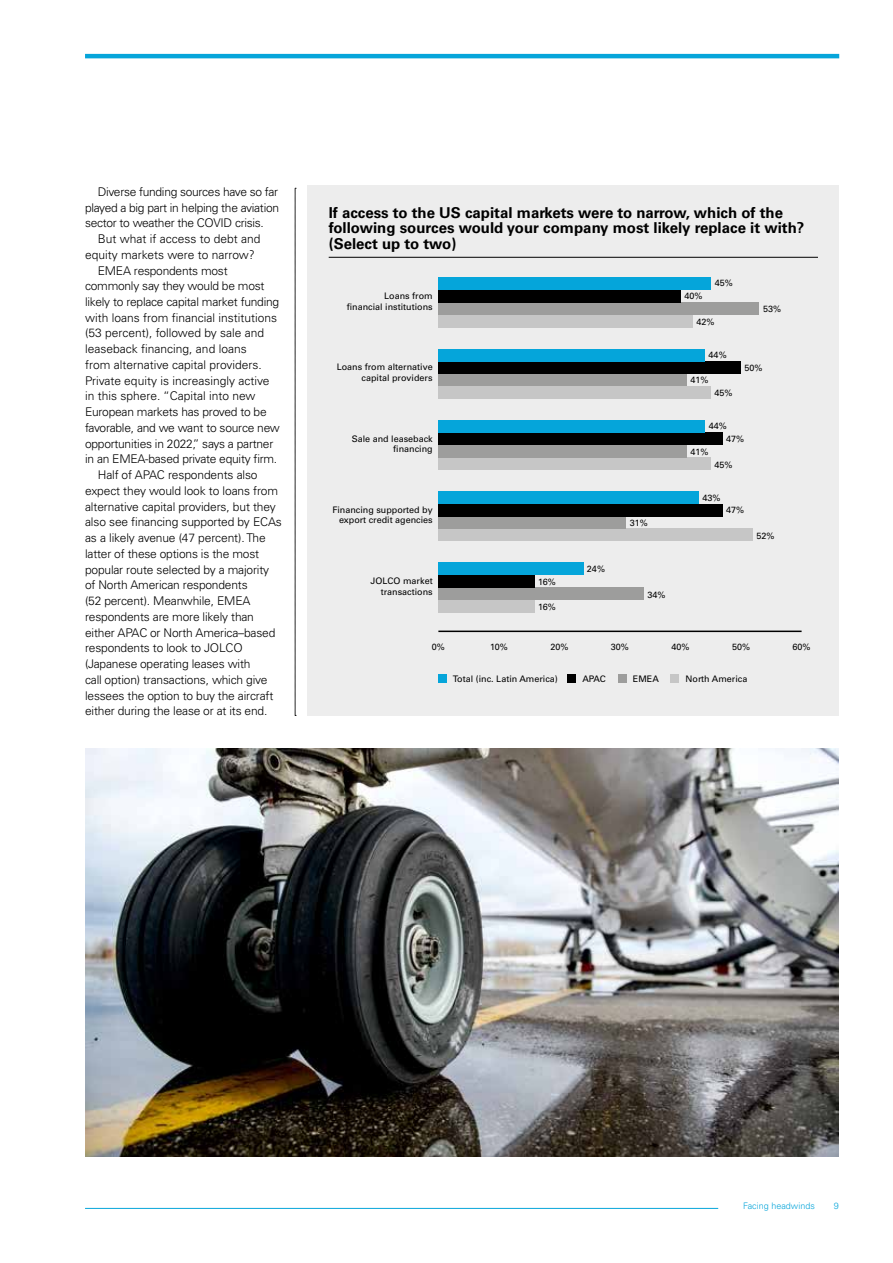
<style>
.page{position:relative;width:893px;height:1263px;background:#fff}
.page>*{position:absolute;margin:0;border:0;box-sizing:border-box;transform-origin:0 0}
.t1{font:700 15px/15.8px "Univers LT Pro 65";color:#000}
.t2{font:300 12px "Univers LT Pro 45";letter-spacing:-.015em;color:#000}
.t3{font:9px/10.8px "Univers LT Pro 55 Roman";color:#000;text-align:right}
.t4{font:300 9px "Univers LT Pro 45";color:#06a5da}
</style>
<div class="page">
<hr style="left:85px;top:1208px;width:633px;height:1px;background:#06a5da">
<hr style="left:85px;top:54px;width:754px;height:4px;background:#06a5da">
<img style="left:85px;top:748px;width:754px;height:409px">
<div style="left:307px;top:185px;width:532px;height:531px;background:#ededed"></div>
<hr style="left:329px;top:257px;width:489px;height:1px;background:#000">
<svg style="left:295px;top:188px;width:1px;height:528px"></svg>
<div style="left:438px;top:674px;width:8px;height:9px;background:#05a5da"></div>
<div style="left:567px;top:674px;width:9px;height:9px;background:#000"></div>
<div style="left:618px;top:674px;width:8px;height:9px;background:#9d9d9c"></div>
<div style="left:670px;top:674px;width:9px;height:9px;background:#c6c6c6"></div>
<hr style="left:438px;top:631px;width:364px;height:1px;background:#000">
<div style="left:438px;top:315px;width:255px;height:12px;background:#c6c6c6"></div>
<div style="left:438px;top:386px;width:273px;height:13px;background:#c6c6c6"></div>
<div style="left:438px;top:457px;width:273px;height:13px;background:#c6c6c6"></div>
<div style="left:438px;top:529px;width:315px;height:12px;background:#c6c6c6"></div>
<div style="left:438px;top:600px;width:97px;height:12px;background:#c6c6c6"></div>
<div style="left:438px;top:302px;width:321px;height:13px;background:#9d9d9c"></div>
<div style="left:438px;top:374px;width:249px;height:12px;background:#9d9d9c"></div>
<div style="left:438px;top:445px;width:249px;height:12px;background:#9d9d9c"></div>
<div style="left:438px;top:516px;width:188px;height:13px;background:#9d9d9c"></div>
<div style="left:438px;top:587px;width:206px;height:13px;background:#9d9d9c"></div>
<div style="left:438px;top:290px;width:242px;height:12px;background:#000"></div>
<div style="left:438px;top:361px;width:303px;height:13px;background:#000"></div>
<div style="left:438px;top:433px;width:285px;height:12px;background:#000"></div>
<div style="left:438px;top:504px;width:285px;height:12px;background:#000"></div>
<div style="left:438px;top:575px;width:97px;height:12px;background:#000"></div>
<div style="left:438px;top:278px;width:273px;height:12px;background:#05a5da"></div>
<div style="left:438px;top:349px;width:267px;height:12px;background:#05a5da"></div>
<div style="left:438px;top:420px;width:267px;height:13px;background:#05a5da"></div>
<div style="left:438px;top:491px;width:261px;height:13px;background:#05a5da"></div>
<div style="left:438px;top:563px;width:146px;height:12px;background:#05a5da"></div>
<p class="t2" style="left:98px;top:184px;width:182px">Diverse funding sources have so far</p>
<p class="t2" style="left:85px;top:200px;width:196px">played a big part in helping the aviation</p>
<p class="t2" style="left:85px;top:216px;width:180px">sector to weather the COVID crisis.</p>
<p class="t2" style="left:98px;top:231px;width:164px">But what if access to debt and</p>
<p class="t2" style="left:85px;top:247px;width:171px">equity markets were to narrow?</p>
<p class="t2" style="left:98px;top:263px;width:131px">EMEA respondents most</p>
<p class="t2" style="left:85px;top:279px;width:181px">commonly say they would be most</p>
<p class="t2" style="left:85px;top:294px;width:196px">likely to replace capital market funding</p>
<p class="t2" style="left:85px;top:310px;width:193px">with loans from financial institutions</p>
<p class="t2" style="left:85px;top:326px;width:181px">(53 percent), followed by sale and</p>
<p class="t2" style="left:85px;top:342px;width:163px">leaseback financing, and loans</p>
<p class="t2" style="left:85px;top:357px;width:178px">from alternative capital providers.</p>
<p class="t2" style="left:85px;top:373px;width:186px">Private equity is increasingly active</p>
<p class="t2" style="left:85px;top:389px;width:172px">in this sphere. “Capital into new</p>
<p class="t2" style="left:85px;top:405px;width:183px">European markets has proved to be</p>
<p class="t2" style="left:85px;top:420px;width:196px">favorable, and we want to source new</p>
<p class="t2" style="left:85px;top:436px;width:190px">opportunities in 2022,” says a partner</p>
<p class="t2" style="left:85px;top:452px;width:194px">in an EMEA-based private equity firm.</p>
<p class="t2" style="left:98px;top:468px;width:161px">Half of APAC respondents also</p>
<p class="t2" style="left:85px;top:483px;width:195px">expect they would look to loans from</p>
<p class="t2" style="left:85px;top:499px;width:192px">alternative capital providers, but they</p>
<p class="t2" style="left:85px;top:515px;width:198px">also see financing supported by ECAs</p>
<p class="t2" style="left:85px;top:531px;width:182px">as a likely avenue (47 percent). The</p>
<p class="t2" style="left:85px;top:546px;width:176px">latter of these options is the most</p>
<p class="t2" style="left:85px;top:562px;width:186px">popular route selected by a majority</p>
<p class="t2" style="left:85px;top:578px;width:164px">of North American respondents</p>
<p class="t2" style="left:85px;top:594px;width:167px">(52 percent). Meanwhile, EMEA</p>
<p class="t2" style="left:85px;top:609px;width:170px">respondents are more likely than</p>
<p class="t2" style="left:85px;top:625px;width:192px">either APAC or North America–based</p>
<p class="t2" style="left:85px;top:641px;width:159px">respondents to look to JOLCO</p>
<p class="t2" style="left:85px;top:657px;width:167px">(Japanese operating leases with</p>
<p class="t2" style="left:85px;top:672px;width:184px">call option) transactions, which give</p>
<p class="t2" style="left:85px;top:688px;width:190px">lessees the option to buy the aircraft</p>
<p class="t2" style="left:85px;top:704px;width:184px">either during the lease or at its end.</p>
<p class="t1" style="left:329px;top:204px;width:477px">If access to the US capital markets were to narrow, which of the following sources would your company most likely replace it with? (Select up to two)</p>
<p class="t3" style="left:715px;top:278px;width:20px">45%</p>
<p class="t3" style="left:347px;top:290px;width:88px">Loans from financial institutions</p>
<p class="t3" style="left:684px;top:291px;width:20px">40%</p>
<p class="t3" style="left:696px;top:316px;width:20px">42%</p>
<p class="t3" style="left:763px;top:303px;width:20px">53%</p>
<p class="t3" style="left:709px;top:349px;width:20px">44%</p>
<p class="t3" style="left:337px;top:362px;width:97px">Loans from alternative capital providers</p>
<p class="t3" style="left:690px;top:375px;width:20px">41%</p>
<p class="t3" style="left:744px;top:362px;width:20px">50%</p>
<p class="t3" style="left:714px;top:388px;width:20px">45%</p>
<p class="t3" style="left:352px;top:433px;width:82px">Sale and leaseback financing</p>
<p class="t3" style="left:726px;top:420px;width:20px;line-height:12.8px;text-align:left;text-indent:-18px">44%<br>47%</p>
<p class="t3" style="left:714px;top:459px;width:20px">45%</p>
<p class="t3" style="left:690px;top:446px;width:20px">41%</p>
<p class="t3" style="left:702px;top:492px;width:20px">43%</p>
<p class="t3" style="left:332px;top:504px;width:102px">Financing supported by export credit agencies</p>
<p class="t3" style="left:630px;top:518px;width:20px">31%</p>
<p class="t3" style="left:726px;top:505px;width:20px">47%</p>
<p class="t3" style="left:756px;top:530px;width:20px">52%</p>
<p class="t3" style="left:587px;top:563px;width:20px">24%</p>
<p class="t3" style="left:370px;top:576px;width:64px">JOLCO market transactions</p>
<p class="t3" style="left:538px;top:576px;width:19px">16%</p>
<p class="t3" style="left:538px;top:602px;width:19px">16%</p>
<p class="t3" style="left:648px;top:589px;width:20px">34%</p>
<p class="t3" style="left:432px;top:642px;width:15px">0%</p>
<p class="t3" style="left:490px;top:642px;width:19px">10%</p>
<p class="t3" style="left:550px;top:642px;width:20px">20%</p>
<p class="t3" style="left:611px;top:642px;width:20px">30%</p>
<p class="t3" style="left:671px;top:642px;width:20px">40%</p>
<p class="t3" style="left:732px;top:642px;width:20px">50%</p>
<p class="t3" style="left:792px;top:642px;width:20px">60%</p>
<p class="t3" style="left:453px;top:673px;width:107px">Total (inc. Latin America)</p>
<p class="t3" style="left:582px;top:674px;width:25px">APAC</p>
<p class="t3" style="left:633px;top:674px;width:27px">EMEA</p>
<p class="t3" style="left:685px;top:674px;width:63px">North America</p>
<p class="t4" style="left:743px;top:1200px;width:73px">Facing headwinds</p>
<p class="t4" style="left:834px;top:1200px;width:7px">9</p>
</div>
